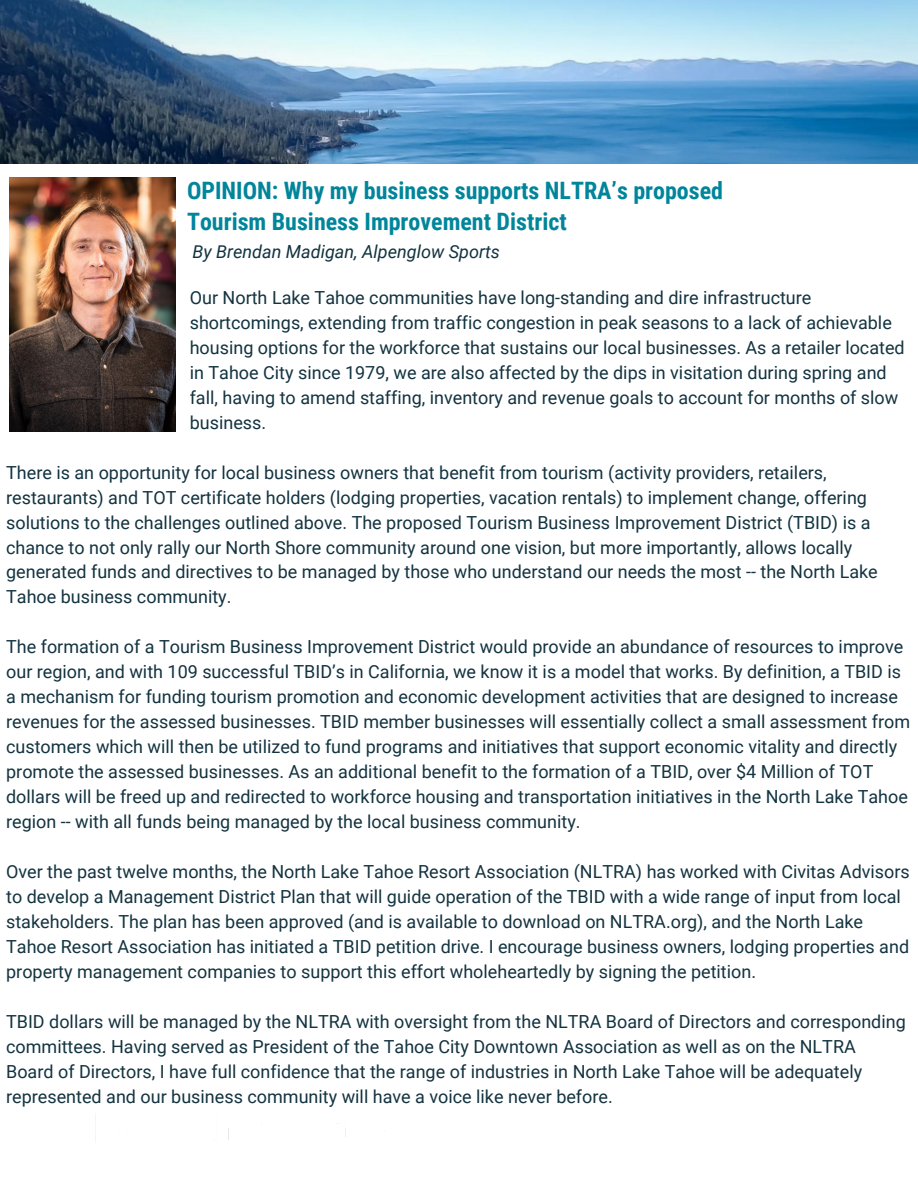
<style>
.page{position:relative;width:918px;height:1188px;background:#fff}
.page>*{position:absolute;margin:0;border:0;box-sizing:border-box;transform-origin:0 0}
.t1{font:700 24px/31.5px "Roboto Condensed";color:#00859b}
.t2{font:18px/24.9px "Roboto";color:#133340}
.t3{font:italic 18px "Roboto";color:#133340}
</style>
<div class="page">
<img style="left:0;top:0;width:918px;height:163px">
<img style="left:10px;top:177px;width:165px;height:255px">
<h1 class="t1" style="left:187px;top:175px;width:538px">OPINION: Why my business supports NLTRA’s proposed<br>Tourism Business Improvement District</h1>
<p class="t3" style="left:193px;top:242px;width:309px">By Brendan Madigan, Alpenglow Sports</p>
<p class="t2" style="left:190px;top:285px;width:716px">Our North Lake Tahoe communities have long-standing and dire infrastructure shortcomings, extending from traffic congestion in peak seasons to a lack of achievable housing options for the workforce that sustains our local businesses. As a retailer located in Tahoe City since 1979, we are also affected by the dips in visitation during spring and fall, having to amend staffing, inventory and revenue goals to account for months of slow business.</p>
<p class="t2" style="left:6px;top:460px;width:873px">There is an opportunity for local business owners that benefit from tourism (activity providers, retailers, restaurants) and TOT certificate holders (lodging properties, vacation rentals) to implement change, offering solutions to the challenges outlined above. The proposed Tourism Business Improvement District (TBID) is a chance to not only rally our North Shore community around one vision, but more importantly, allows locally generated funds and directives to be managed by those who understand our needs the most -- the North Lake Tahoe business community.</p>
<p class="t2" style="left:6px;top:635px;width:906px">The formation of a Tourism Business Improvement District would provide an abundance of resources to improve our region, and with 109 successful TBID’s in California, we know it is a model that works. By definition, a TBID is a mechanism for funding tourism promotion and economic development activities that are designed to increase revenues for the assessed businesses. TBID member businesses will essentially collect a small assessment from customers which will then be utilized to fund programs and initiatives that support economic vitality and directly promote the assessed businesses. As an additional benefit to the formation of a TBID, over $4 Million of TOT dollars will be freed up and redirected to workforce housing and transportation initiatives in the North Lake Tahoe region -- with all funds being managed by the local business community.</p>
<p class="t2" style="left:6px;top:859px;width:905px">Over the past twelve months, the North Lake Tahoe Resort Association (NLTRA) has worked with Civitas Advisors to develop a Management District Plan that will guide operation of the TBID with a wide range of input from local stakeholders. The plan has been approved (and is available to download on NLTRA.org), and the North Lake Tahoe Resort Association has initiated a TBID petition drive. I encourage business owners, lodging properties and property management companies to support this effort wholeheartedly by signing the petition.</p>
<p class="t2" style="left:6px;top:1009px;width:901px">TBID dollars will be managed by the NLTRA with oversight from the NLTRA Board of Directors and corresponding committees. Having served as President of the Tahoe City Downtown Association as well as on the NLTRA Board of Directors, I have full confidence that the range of industries in North Lake Tahoe will be adequately represented and our business community will have a voice like never before.</p>
</div>
